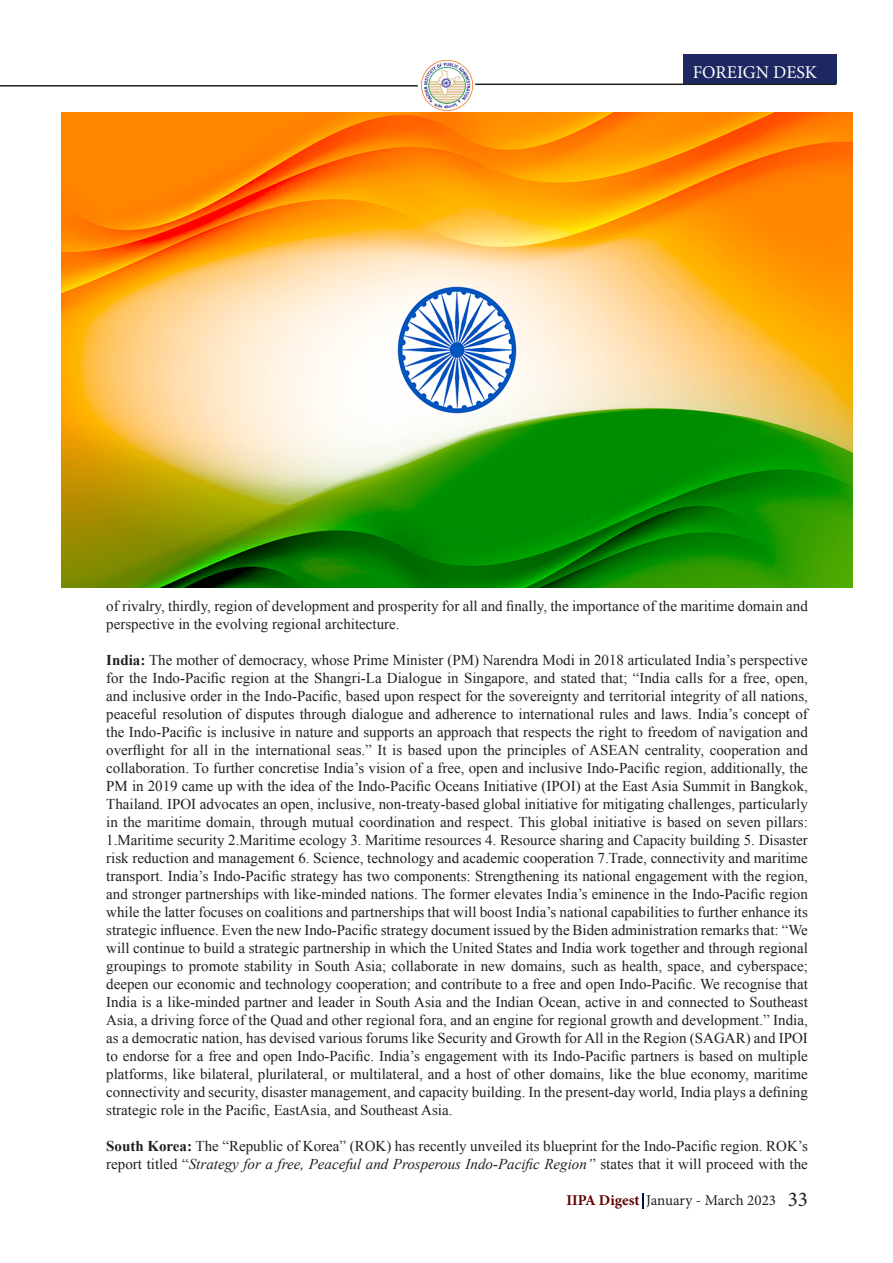
<style>
.page{position:relative;width:893px;height:1263px;background:#fff}
.page>*{position:absolute;margin:0;border:0;box-sizing:border-box;transform-origin:0 0}
.t1{font:18px "Minion Pro";color:#fcfcfc}
.Normal_Text_for_Arti{font:15px/18px "Times New Roman";color:#231f20}
.t2{font:15px "Minion Pro";letter-spacing:-.01em;color:#231f20}
.s1{font-weight:700}
.s2{font-style:italic}
.s3{font-weight:700;color:#610000}
.s4{font-size:21px}
</style>
<div class="page">
<img style="left:421px;top:61px;width:51px;height:50px">
<div style="left:684px;top:54px;width:153px;height:30px;background:#1d2762"></div>
<hr style="left:475px;top:84px;width:361px;height:1px;background:#231f20">
<hr style="left:0;top:85px;width:418px;height:2px;background:#231f20">
<svg style="left:642px;top:1193px;width:2px;height:15px"></svg>
<img style="left:62px;top:113px;width:791px;height:475px">
<p class="t1" style="left:693px;top:60px;width:126px">FOREIGN DESK</p>
<p class="Normal_Text_for_Arti" style="left:106px;top:597px;width:703px">of rivalry, thirdly, region of development and prosperity for all and finally, the importance of the maritime domain and perspective in the evolving regional architecture.</p>
<p class="Normal_Text_for_Arti" style="left:106px;top:651px;width:703px;text-align:justify"><span class="s1">India:</span> The mother of democracy, whose Prime Minister (PM) Narendra Modi in 2018 articulated India’s perspective for the Indo-Pacific region at the Shangri-La Dialogue in Singapore, and stated that; “India calls for a free, open, and inclusive order in the Indo-Pacific, based upon respect for the sovereignty and territorial integrity of all nations, peaceful resolution of disputes through dialogue and adherence to international rules and laws. India’s concept of the Indo-Pacific is inclusive in nature and supports an approach that respects the right to freedom of navigation and overflight for all in the international seas.” It is based upon the principles of ASEAN centrality, cooperation and collaboration. To further concretise India’s vision of a free, open and inclusive Indo-Pacific region, additionally, the PM in 2019 came up with the idea of the Indo-Pacific Oceans Initiative (IPOI) at the East Asia Summit in Bangkok, Thailand. IPOI advocates an open, inclusive, non-treaty-based global initiative for mitigating challenges, particularly in the maritime domain, through mutual coordination and respect. This global initiative is based on seven pillars:<br>1.Maritime security 2.Maritime ecology 3. Maritime resources 4. Resource sharing and Capacity building 5. Disaster risk reduction and management 6. Science, technology and academic cooperation 7.Trade, connectivity and maritime transport. India’s Indo-Pacific strategy has two components: Strengthening its national engagement with the region, and stronger partnerships with like-minded nations. The former elevates India’s eminence in the Indo-Pacific region while the latter focuses on coalitions and partnerships that will boost India’s national capabilities to further enhance its strategic influence. Even the new Indo-Pacific strategy document issued by the Biden administration remarks that: “We will continue to build a strategic partnership in which the United States and India work together and through regional groupings to promote stability in South Asia; collaborate in new domains, such as health, space, and cyberspace; deepen our economic and technology cooperation; and contribute to a free and open Indo-Pacific. We recognise that India is a like-minded partner and leader in South Asia and the Indian Ocean, active in and connected to Southeast Asia, a driving force of the Quad and other regional fora, and an engine for regional growth and development.” India, as a democratic nation, has devised various forums like Security and Growth for All in the Region (SAGAR) and IPOI to endorse for a free and open Indo-Pacific. India’s engagement with its Indo-Pacific partners is based on multiple platforms, like bilateral, plurilateral, or multilateral, and a host of other domains, like the blue economy, maritime connectivity and security, disaster management, and capacity building. In the present-day world, India plays a defining strategic role in the Pacific, EastAsia, and Southeast Asia.</p>
<p class="Normal_Text_for_Arti" style="left:106px;top:1137px;width:703px"><span class="s1">South Korea:</span> The “Republic of Korea” (ROK) has recently unveiled its blueprint for the Indo-Pacific region. ROK’s report titled “<span class="s2">Strategy for a free, Peaceful and Prosperous Indo-Pacific Region’</span>’ states that it will proceed with the</p>
<p class="t2" style="left:566px;top:1190px;width:243px"><span class="s3">IIPA Digest</span> January - March 2023 <span class="s4">33</span></p>
</div>
